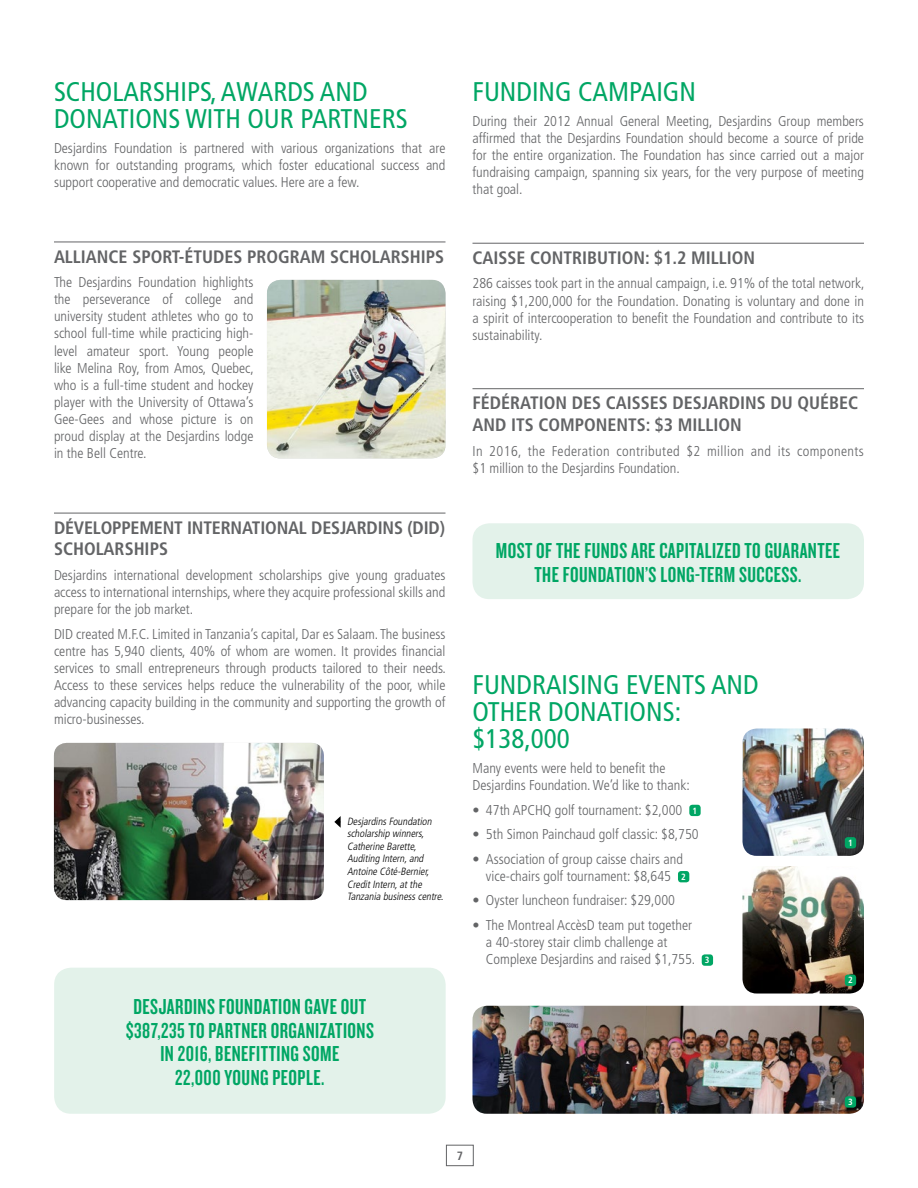
<style>
.page{position:relative;width:918px;height:1188px;background:#fff}
.page>*{position:absolute;margin:0;border:0;box-sizing:border-box;transform-origin:0 0}
.t1{font:condensed 27px/27px "Frutiger";color:#00a664}
.t2{font:22.5px/23.4px "Knockout HTF48 Featherweight";letter-spacing:.02em;color:#00a664;text-align:center}
.t3{font:700 condensed 18px/21.6px "Frutiger";color:#636466}
.t4{font:300 condensed 14.25px/17.1px "Frutiger";color:#636466;text-align:justify}
.t5{font:300 condensed 14.25px/17.1px "Frutiger";letter-spacing:.03em;color:#636466}
.t6{font:700 condensed 12px "Frutiger";color:#636466}
.t7{font:italic 300 condensed 10.5px/12.6px "Frutiger";color:#000}
.t8{font:700 condensed 9px "Frutiger";color:#fff}
.s1{font-weight:700;font-size:9px;color:#fff}
</style>
<div class="page">
<div style="left:446px;top:1145px;width:28px;height:21px;border:1px solid #636466"></div>
<div style="left:473px;top:523px;width:391px;height:76px;background:#e3f2ea;border-radius:17px"></div>
<hr style="left:472px;top:243px;width:392px;height:1px;background:#636466">
<hr style="left:472px;top:388px;width:392px;height:1px;background:#636466">
<div style="left:689px;top:805px;width:12px;height:11px;background:#00a664;border-radius:3px"></div>
<div style="left:678px;top:871px;width:11px;height:11px;background:#00a664;border-radius:3px"></div>
<div style="left:702px;top:954px;width:11px;height:12px;background:#00a664;border-radius:3px"></div>
<img style="left:267px;top:280px;width:179px;height:178px">
<svg style="left:334px;top:816px;width:7px;height:12px"></svg>
<hr style="left:54px;top:242px;width:392px;height:1px;background:#636466">
<hr style="left:54px;top:513px;width:392px;height:1px;background:#636466">
<img style="left:54px;top:743px;width:270px;height:157px">
<div style="left:54px;top:968px;width:392px;height:146px;background:#e3f2ea;border-radius:17px"></div>
<img style="left:472px;top:1006px;width:392px;height:108px">
<img style="left:742px;top:729px;width:122px;height:127px">
<img style="left:742px;top:866px;width:122px;height:128px">
<div style="left:845px;top:837px;width:11px;height:11px;background:#00a664;border-radius:3px"></div>
<div style="left:845px;top:975px;width:11px;height:11px;background:#00a664;border-radius:3px"></div>
<div style="left:845px;top:1096px;width:11px;height:12px;background:#00a664;border-radius:3px"></div>
<h1 class="t1" style="left:54px;top:79px;width:355px">SCHOLARSHIPS, AWARDS AND<br>DONATIONS WITH OUR PARTNERS</h1>
<p class="t4" style="left:54px;top:140px;width:393px">Desjardins Foundation is partnered with various organizations that are known for outstanding programs, which foster educational success and support cooperative and democratic values. Here are a few.</p>
<h1 class="t1" style="left:472px;top:79px;width:225px">FUNDING CAMPAIGN</h1>
<p class="t4" style="left:472px;top:113px;width:393px">During their 2012 Annual General Meeting, Desjardins Group members affirmed that the Desjardins Foundation should become a source of pride for the entire organization. The Foundation has since carried out a major fundraising campaign, spanning six years, for the very purpose of meeting that goal.</p>
<p class="t3" style="left:54px;top:246px;width:392px">ALLIANCE SPORT-ÉTUDES PROGRAM SCHOLARSHIPS</p>
<p class="t4" style="left:54px;top:274px;width:201px">The Desjardins Foundation highlights the perseverance of college and university student athletes who go to school full-time while practicing high&shy;level amateur sport. Young people like Melina Roy, from Amos, Quebec, who is a full-time student and hockey player with the University of Ottawa’s Gee-Gees and whose picture is on proud display at the Desjardins lodge in the Bell Centre.</p>
<p class="t3" style="left:54px;top:517px;width:392px">DÉVELOPPEMENT INTERNATIONAL DESJARDINS (DID)<br>SCHOLARSHIPS</p>
<p class="t4" style="left:54px;top:567px;width:393px">Desjardins international development scholarships give young graduates access to international internships, where they acquire professional skills and prepare for the job market.</p>
<p class="t4" style="left:54px;top:625px;width:394px">DID created M.F.C. Limited in Tanzania’s capital, Dar es Salaam. The business centre has 5,940 clients, 40% of whom are women. It provides financial services to small entrepreneurs through products tailored to their needs.<br>Access to these services helps reduce the vulnerability of the poor, while advancing capacity building in the community and supporting the growth of micro-businesses.</p>
<p class="t7" style="left:347px;top:815px;width:100px">DesjardinsFoundation scholarship winners,<br>Catherine Barette,<br>Auditing Intern,and<br>Antoine Côté-Bernier,<br>CreditIntern,atthe<br>Tanzania businesscentre.</p>
<h2 class="t2" style="left:126px;top:996px;width:250px">DESJARDINS FOUNDATION GAVE OUT $387,235 TO PARTNER ORGANIZATIONS<br>IN 2016, BENEFITTING SOME<br>22,000 YOUNG PEOPLE.</h2>
<p class="t3" style="left:472px;top:247px;width:284px">CAISSE CONTRIBUTION: $1.2 MILLION</p>
<p class="t4" style="left:472px;top:275px;width:394px">286 caisses took part in the annual campaign, i.e. 91% of the total network, raising $1,200,000 for the Foundation. Donating is voluntary and done in a spirit of intercooperation to benefit the Foundation and contribute to its sustainability.</p>
<p class="t3" style="left:472px;top:392px;width:387px">FÉDÉRATION DES CAISSES DESJARDINS DU QUÉBEC<br>AND ITS COMPONENTS: $3 MILLION</p>
<p class="t5" style="left:472px;top:442px;width:393px">In 2016, the Federation contributed $2 million and its components $1 million to the Desjardins Foundation.</p>
<h2 class="t2" style="left:496px;top:540px;width:346px">MOST OF THE FUNDS ARE CAPITALIZED TO GUARANTEE<br>THE FOUNDATION’S LONG-TERM SUCCESS.</h2>
<h1 class="t1" style="left:472px;top:672px;width:288px">FUNDRAISING EVENTS AND<br>OTHER DONATIONS: $138,000</h1>
<p class="t4" style="left:472px;top:760px;width:219px">Many events were held to benefit the<br>Desjardins Foundation. We’d like to thank:</p>
<p class="t4" style="left:472px;top:801px;width:226px">• 47th APCHQ golf tournament: $2,000 <span class="s1">1</span></p>
<p class="t4" style="left:473px;top:826px;width:228px">• 5th Simon Painchaud golf classic: $8,750</p>
<p class="t4" style="left:473px;top:851px;width:215px;text-align:right">• Association of group caisse chairs and vice-chairs golf tournament: $8,645 <span class="s1">2</span></p>
<p class="t4" style="left:472px;top:892px;width:204px">• Oyster luncheon fundraiser: $29,000</p>
<p class="t4" style="left:486px;top:917px;width:225px;text-align:left;text-indent:-13px">• The Montreal AccèsD team put together<br>a 40-storey stair climb challenge at<br>Complexe Desjardins and raised $1,755. <span class="s1">3</span></p>
<p class="t8" style="left:848px;top:837px;width:6px">1</p>
<p class="t8" style="left:848px;top:975px;width:6px">2</p>
<p class="t8" style="left:848px;top:1097px;width:6px">3</p>
<p class="t6" style="left:457px;top:1149px;width:8px">7</p>
</div>
